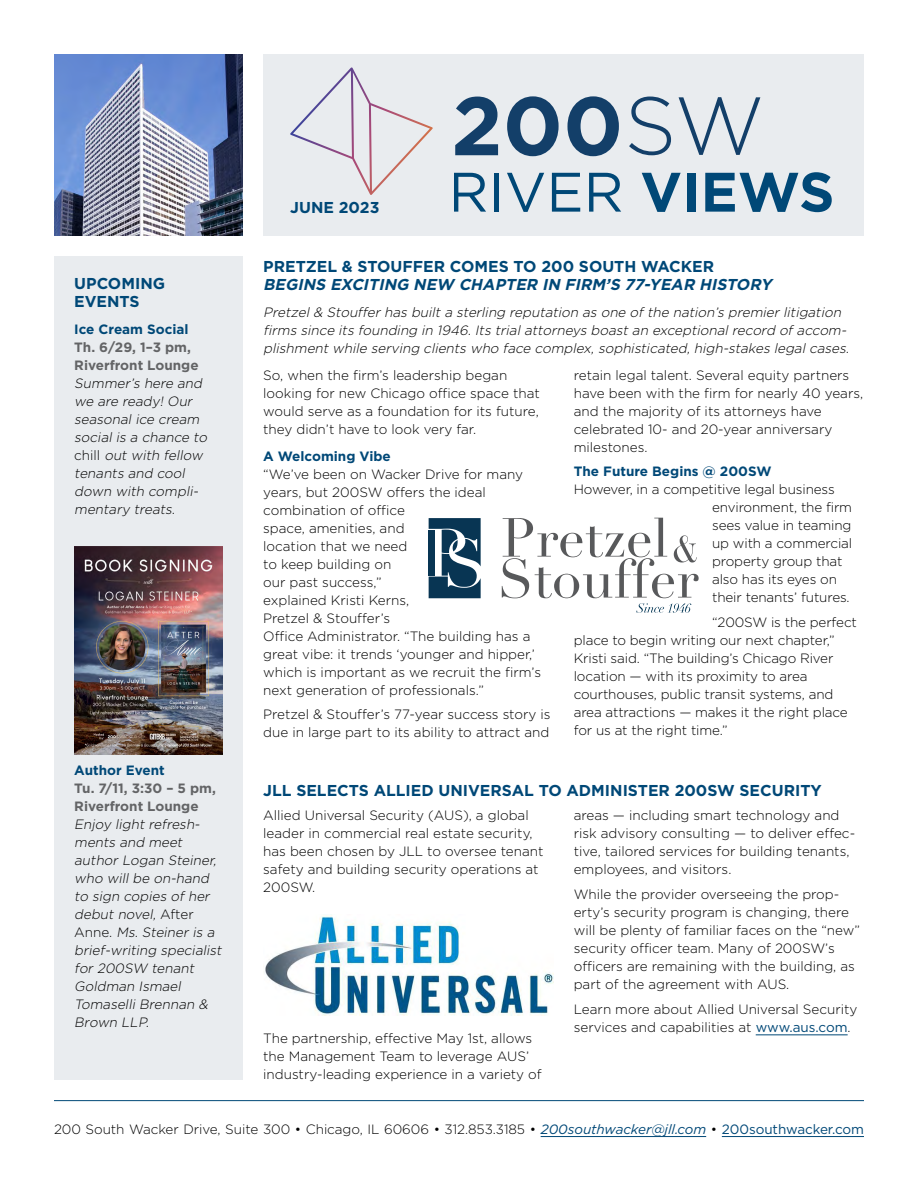
<style>
.page{position:relative;width:918px;height:1188px;background:#fff}
.page>*{position:absolute;margin:0;border:0;box-sizing:border-box;transform-origin:0 0}
.t1{font:55.5px "Gotham";color:#004877}
.t2{font:700 15.75px/18px "Gotham";color:#004877}
.t3{font:italic 700 15.75px "Gotham";color:#004877}
.t4{font:300 13.5px/18px "Gotham";color:#000}
.t5{font:italic 300 13.5px/18px "Gotham";color:#000}
.t6{font:700 13.5px/18px "Gotham";color:#636466}
.t7{font:700 13.5px "Gotham";color:#004877}
.s1{font-style:normal}
.s2{font-weight:700}
.s3{font-weight:400;color:#004877}
.s4{font-weight:400;font-style:italic;color:#004877}
</style>
<div class="page">
<div style="left:54px;top:256px;width:189px;height:824px;background:#e9ecef"></div>
<hr style="left:54px;top:1100px;width:810px;height:1px;background:#004877">
<hr style="left:541px;top:1136px;width:165px;height:1px;background:#004877">
<hr style="left:722px;top:1136px;width:142px;height:1px;background:#004877">
<div style="left:263px;top:54px;width:601px;height:181px;background:#e9ecef"></div>
<img style="left:54px;top:54px;width:189px;height:181px">
<svg style="left:290px;top:68px;width:143px;height:127px"></svg>
<svg style="left:455px;top:97px;width:43px;height:58px"></svg>
<svg style="left:507px;top:96px;width:52px;height:60px"></svg>
<svg style="left:567px;top:96px;width:52px;height:60px"></svg>
<svg style="left:629px;top:97px;width:42px;height:58px"></svg>
<svg style="left:679px;top:97px;width:81px;height:58px"></svg>
<svg style="left:429px;top:518px;width:52px;height:80px"></svg>
<svg style="left:502px;top:518px;width:197px;height:95px"></svg>
<img style="left:74px;top:546px;width:149px;height:208px">
<hr style="left:756px;top:1034px;width:92px;height:1px;background:#004877">
<img style="left:265px;top:915px;width:289px;height:101px">
<p class="t2" style="left:74px;top:275px;width:92px">UPCOMING<br>EVENTS</p>
<p class="t7" style="left:74px;top:321px;width:116px">Ice Cream Social</p>
<p class="t6" style="left:74px;top:338px;width:126px">Th. 6/29, 1–3 pm,<br>Riverfront Lounge</p>
<p class="t5" style="left:74px;top:374px;width:137px">Summer’s here and we are ready! Our seasonal ice cream social is a chance to <span class="s1">c h i l l</span> out with fellow tenants and cool down with compli&shy;mentary treats.</p>
<p class="t7" style="left:74px;top:762px;width:92px">Author Event</p>
<p class="t6" style="left:74px;top:779px;width:143px">Tu. 7/11, 3:30 – 5 pm,<br>Riverfront Lounge</p>
<p class="t5" style="left:74px;top:815px;width:152px">Enjoy light refresh&shy;ments and meet author Logan Steiner, who will be on-hand to sign copies of her debut novel, <span class="s1">Aft e r<br>A n n e .</span> Ms. Steiner is a brief-writing specialist for 200SW tenant<br>Goldman Ismael<br>Tomaselli Brennan &amp;<br>Brown LLP.</p>
<p class="t2" style="left:290px;top:198px;width:91px">JUNE 2023</p>
<h1 class="t1" style="left:448px;top:156px;width:388px">RIVER <span class="s2">VIEWS</span></h1>
<p class="t2" style="left:263px;top:257px;width:452px">PRETZEL &amp; STOUFFER COMES TO 200 SOUTH WACKER</p>
<p class="t3" style="left:263px;top:274px;width:514px">BEGINS EXCITING NEW CHAPTER IN FIRM’S 77-YEAR HISTORY</p>
<p class="t5" style="left:263px;top:303px;width:591px">Pretzel&amp; Stoufferhas builta sterling reputation as one ofthe nation’s premierlitigation firms since its founding in 1946.Its trialattorneys boastan exceptionalrecord ofaccom&shy;plishmentwhile serving clients who face complex,sophisticated,high-stakes legalcases.</p>
<p class="t4" style="left:263px;top:366px;width:278px">So, when the firm’s leadership began looking for new Chicago office space that would serve as a foundation for its future, they didn’t have to look very far.</p>
<p class="t7" style="left:263px;top:447px;width:129px">A Welcoming Vibe</p>
<p class="t4" style="left:263px;top:465px;width:279px">“We’ve been on Wacker Drive for many years, but 200SW offers the ideal combination of office<br>space, amenities, and<br>location that we need<br>to keep building on<br>our past success,”<br>explained Kristi Kerns,<br>Pretzel &amp; Stouffer’s<br>Office Administrator. “The building has a great vibe: it trends ‘younger and hipper,’ which is important as we recruit the firm’s next generation of professionals.”</p>
<p class="t4" style="left:263px;top:705px;width:289px">Pretzel &amp; Stouffer’s 77-year success story is due in large part to its ability to attract and</p>
<p class="t4" style="left:574px;top:365px;width:291px">retain legal talent. Several equity partners have been with the firm for nearly 40 years, and the majority of its attorneys have celebrated 10- and 20-year anniversary milestones.</p>
<p class="t7" style="left:574px;top:463px;width:199px">The Future Begins @ 200SW</p>
<p class="t4" style="left:712px;top:480px;width:142px;text-indent:-138px">However, in a competitive legal business environment, the firm sees value in teaming up with a commercial property group that also has its eyes on their tenants’ futures.</p>
<p class="t4" style="left:574px;top:613px;width:285px;text-indent:138px">“200SW is the perfect place to begin writing our next chapter,” Kristi said. “The building’s Chicago River location — with its proximity to area courthouses, public transit systems, and area attractions — makes it the right place for us at the right time.”</p>
<p class="t2" style="left:263px;top:781px;width:560px">JLL SELECTS ALLIED UNIVERSAL TO ADMINISTER 200SW SECURITY</p>
<p class="t4" style="left:263px;top:806px;width:282px">Allied Universal Security (AUS), a global leader in commercial real estate security, has been chosen by JLL to oversee tenant safety and building security operations at 200SW.</p>
<p class="t4" style="left:574px;top:806px;width:283px">areas — including smart technology and risk advisory consulting — to deliver effec&shy;tive, tailored services for building tenants, employees, and visitors.</p>
<p class="t4" style="left:574px;top:885px;width:288px">While the provider overseeing the prop&shy;erty’s security program is changing, there will be plenty of familiar faces on the “new” security officer team. Many of 200SW’s officers are remaining with the building, as part of the agreement with AUS.</p>
<p class="t4" style="left:574px;top:1000px;width:285px">Learn more about Allied Universal Security services and capabilities at <span class="s3">www.aus.com</span>.</p>
<p class="t4" style="left:263px;top:1029px;width:280px">The partnership, effective May 1st, allows the Management Team to leverage AUS’ industry-leading experience in a variety of</p>
<p class="t4" style="left:54px;top:1119px;width:812px">200 South Wacker Drive, Suite 300 • Chicago, IL 60606 • 312.853.3185 • <span class="s4">200southwacker@jll.com</span> • <span class="s3">200southwacker.com</span></p>
</div>
